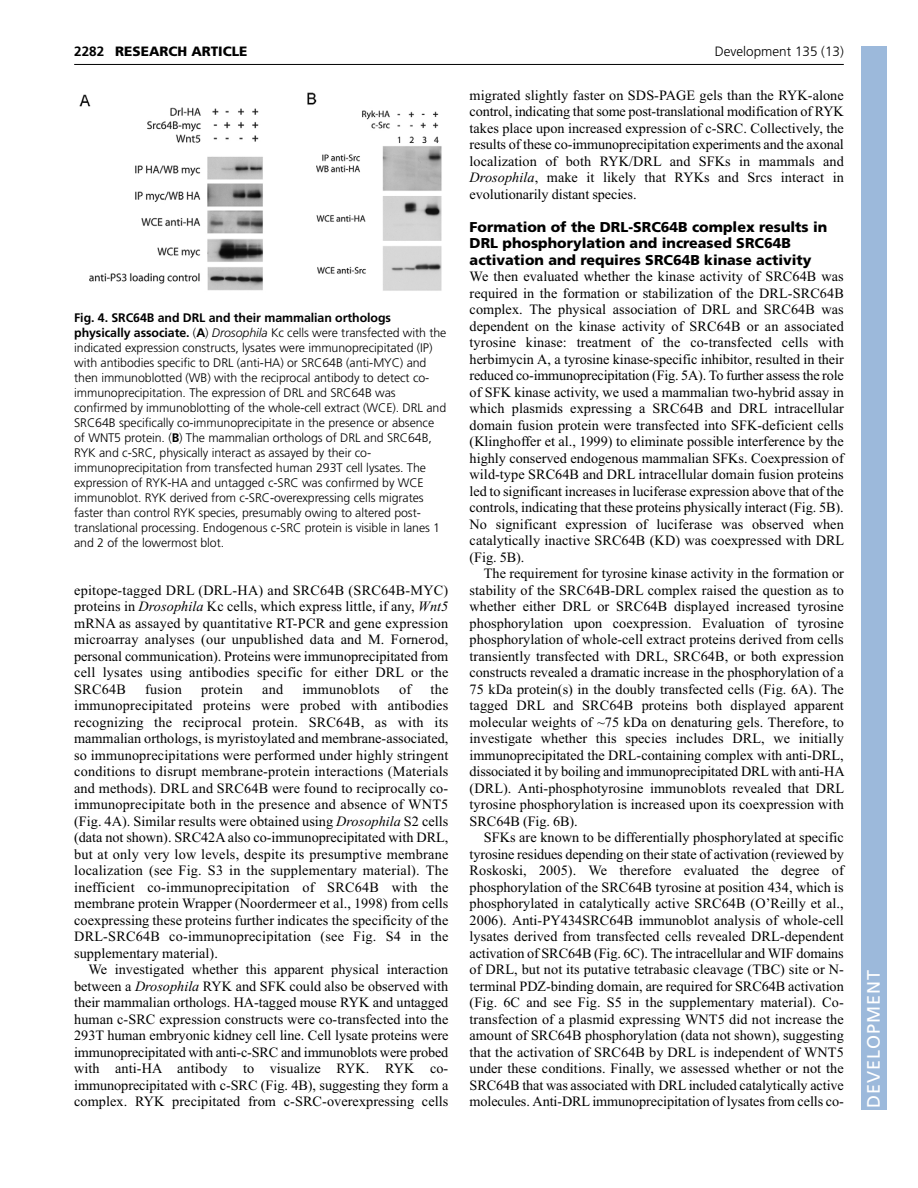
<style>
.page{position:relative;width:918px;height:1188px;background:#fff}
.page>*{position:absolute;margin:0;border:0;box-sizing:border-box;transform-origin:0 0}
.t1{font:18px "Frutiger LT Std";letter-spacing:.055em;color:#fff}
.t2{font:14.25px/16.5px "Times New Roman";letter-spacing:.005em;color:#000;text-align:justify}
.t3{font:900 14.25px/16.5px "Frutiger LT Std";color:#000}
.t4{font:300 13.5px "Frutiger LT Std";color:#000}
.t5{font:900 13.5px "Frutiger LT Std";color:#000}
.t6{font:700 13.5px "Frutiger LT Std";color:#000}
.t7{font:300 12.3px/15px "Frutiger LT Std";letter-spacing:-.005em;color:#000}
.s1{font-weight:700}
.s2{font-style:italic}
</style>
<div class="page">
<hr style="left:74px;top:64px;width:770px;height:1px;background:#000">
<img style="left:79px;top:92px;width:363px;height:199px">
<div style="left:861px;top:46px;width:25px;height:1064px;background:#9cb9db"></div>
<p class="t6" style="left:74px;top:46px;width:32px">2282</p>
<p class="t5" style="left:115px;top:46px;width:134px">RESEARCH ARTICLE</p>
<p class="t4" style="left:715px;top:46px;width:131px">Development 135 (13)</p>
<p class="t7" style="left:74px;top:311px;width:374px"><span class="s1">Fig. 4. SRC64B and DRL and their mammalian orthologs physically associate.</span> (<span class="s1">A</span>) <span class="s2">Drosophila</span> Kc cells were transfected with the indicated expression constructs, lysates were immunoprecipitated (IP) with antibodies specific to DRL (anti-HA) or SRC64B (anti-MYC) and then immunoblotted (WB) with the reciprocal antibody to detect co&shy;immunoprecipitation. The expression of DRL and SRC64B was confirmed by immunoblotting of the whole-cell extract (WCE). DRL and SRC64B specifically co-immunoprecipitate in the presence or absence of WNT5 protein. (<span class="s1">B</span>) The mammalian orthologs of DRL and SRC64B, RYK and c-SRC, physically interact as assayed by their co&shy;immunoprecipitation from transfected human 293T cell lysates. The expression of RYK-HA and untagged c-SRC was confirmed by WCE immunoblot. RYK derived from c-SRC-overexpressing cells migrates faster than control RYK species, presumably owing to altered post&shy;translational processing. Endogenous c-SRC protein is visible in lanes 1 and 2 of the lowermost blot.</p>
<p class="t2" style="left:74px;top:583px;width:376px">epitope-tagged DRL (DRL-HA) and SRC64B (SRC64B-MYC) proteins in <span class="s2">Drosophila</span> Kc cells, which express little, if any, <span class="s2">Wnt5 </span>mRNA as assayed by quantitative RT-PCR and gene expression microarray analyses (our unpublished data and M. Fornerod, personal communication). Proteins were immunoprecipitated from cell lysates using antibodies specific for either DRL or the SRC64B</p>
<p class="t2" style="left:74px;top:682px;width:376px;text-indent:356px">the immunoprecipitated proteins were probed with antibodies recognizing the reciprocal protein. SRC64B, as with its mammalian orthologs, is myristoylated and membrane-associated, so immunoprecipitations were performed under highly stringent conditions to disrupt membrane-protein interactions (Materials and methods). DRL and SRC64B were found to reciprocally co&shy;immunoprecipitate both in the presence and absence of WNT5 (Fig. 4A). Similar results were obtained using <span class="s2">Drosophila</span> S2 cells (data not shown). SRC42A also co-immunoprecipitated with DRL, but at only very low levels, despite its presumptive membrane localization (see Fig. S3 in the supplementary material). The inefficient co-immunoprecipitation of SRC64B with the membrane protein Wrapper (Noordermeer et al., 1998) from cells coexpressing these proteins further indicates the specificity of the DRL-SRC64B co-immunoprecipitation (see Fig. S4 in the supplementary material).</p>
<p class="t2" style="left:74px;top:963px;width:376px;text-indent:14px">We investigated whether this apparent physical interaction between a <span class="s2">Drosophila</span> RYK and SFK could also be observed with their mammalian orthologs. HA-tagged mouse RYK and untagged human c-SRC expression constructs were co-transfected into the 293T human embryonic kidney cell line. Cell lysate proteins were immunoprecipitated with anti-c-SRC and immunoblots were probed with anti-HA antibody to visualize RYK. RYK co&shy;immunoprecipitated with c-SRC (Fig. 4B), suggesting they form a complex. RYK precipitated from c-SRC-overexpressing cells</p>
<p class="t2" style="left:145px;top:682px;width:38px">fusion</p>
<p class="t2" style="left:201px;top:682px;width:43px">protein</p>
<p class="t2" style="left:262px;top:682px;width:23px">and</p>
<p class="t2" style="left:302px;top:682px;width:79px">immunoblots</p>
<p class="t2" style="left:399px;top:682px;width:14px">of</p>
<p class="t2" style="left:470px;top:88px;width:376px">migrated slightly faster on SDS-PAGE gels than the RYK-alone control, indicating that some post-translational modification of RYK takes place upon increased expression of c-SRC. Collectively, the results of these co-immunoprecipitation experiments and the axonal localization of both RYK/DRL and SFKs in mammals and <span class="s2">Drosophila</span>, make it likely that RYKs and Srcs interact in evolutionarily distant species.</p>
<p class="t3" style="left:470px;top:220px;width:359px">Formation of the DRL-SRC64B complex results in<br>DRL phosphorylation and increased SRC64B activation and requires SRC64B kinase activity</p>
<p class="t2" style="left:470px;top:270px;width:376px">We then evaluated whether the kinase activity of SRC64B was required in the formation or stabilization of the DRL-SRC64B complex. The physical association of DRL and SRC64B was dependent on the kinase activity of SRC64B or an associated tyrosine kinase: treatment of the co-transfected cells with herbimycin A, a tyrosine kinase-specific inhibitor, resulted in their reduced co-immunoprecipitation (Fig. 5A). To further assess the role of SFK kinase activity, we used a mammalian two-hybrid assay in which plasmids expressing a SRC64B and DRL intracellular domain fusion protein were transfected into SFK-deficient cells (Klinghoffer et al., 1999) to eliminate possible interference by the highly conserved endogenous mammalian SFKs. Coexpression of wild-type SRC64B and DRL intracellular domain fusion proteins led to significant increases in luciferase expression above that of the controls, indicating that these proteins physically interact (Fig. 5B).<br>No significant expression of luciferase was observed when catalytically inactive SRC64B (KD) was coexpressed with DRL (Fig. 5B).</p>
<p class="t2" style="left:470px;top:567px;width:377px;text-indent:14px">The requirement for tyrosine kinase activity in the formation or stability of the SRC64B-DRL complex raised the question as to whether either DRL or SRC64B displayed increased tyrosine phosphorylation upon coexpression. Evaluation of tyrosine phosphorylation of whole-cell extract proteins derived from cells transiently transfected with DRL, SRC64B, or both expression constructs revealed a dramatic increase in the phosphorylation of a 75 kDa protein(s) in the doubly transfected cells (Fig. 6A). The tagged DRL and SRC64B proteins both displayed apparent molecular weights of ~75 kDa on denaturing gels. Therefore, to investigate whether this species includes DRL, we initially immunoprecipitated the DRL-containing complex with anti-DRL, dissociated it by boiling and immunoprecipitated DRL with anti-HA (DRL). Anti-phosphotyrosine immunoblots revealed that DRL tyrosine phosphorylation is increased upon its coexpression with SRC64B (Fig. 6B).</p>
<p class="t2" style="left:470px;top:831px;width:376px;text-indent:14px">SFKs are known to be differentially phosphorylated at specific tyrosine residues depending on their state of activation (reviewed by Roskoski, 2005). We therefore evaluated the degree of phosphorylation of the SRC64B tyrosine at position 434, which is phosphorylated in catalytically active SRC64B (O’Reilly et al., 2006). Anti-PY434SRC64B immunoblot analysis of whole-cell lysates derived from transfected cells revealed DRL-dependent activation of SRC64B (Fig. 6C). The intracellular and WIF domains of DRL, but not its putative tetrabasic cleavage (TBC) site or N&shy;terminal PDZ-binding domain, are required for SRC64B activation (Fig. 6C and see Fig. S5 in the supplementary material). Co&shy;transfection of a plasmid expressing WNT5 did not increase the amount of SRC64B phosphorylation (data not shown), suggesting that the activation of SRC64B by DRL is independent of WNT5 under these conditions. Finally, we assessed whether or not the SRC64B that was associated with DRL included catalytically active molecules. Anti-DRL immunoprecipitation of lysates from cells co-</p>
<p class="t1" style="left:863px;top:1108px;width:140px;rotate:-90deg">DEVELOPMENT</p>
</div>
